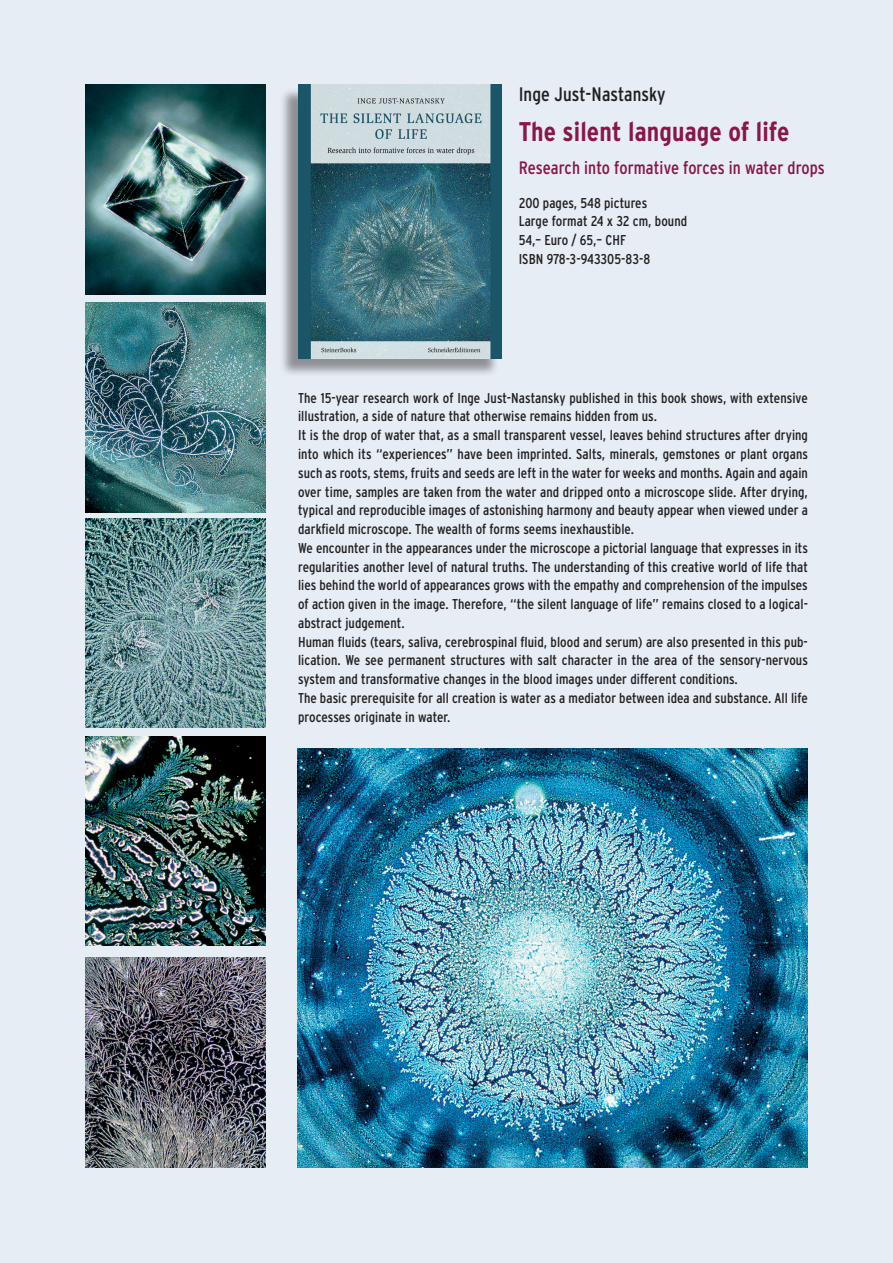
<style>
.page{position:relative;width:893px;height:1263px;background:#e6edf5}
.page>*{position:absolute;margin:0;border:0;box-sizing:border-box;transform-origin:0 0}
.t1{font:700 condensed 27px "Interstate";letter-spacing:.005em;color:#881747}
.t2{font:condensed 19.5px "Interstate";letter-spacing:.005em;color:#231f20}
.t3{font:condensed 18px "Interstate";letter-spacing:.005em;color:#881747}
.t4{font:condensed 14.25px/18.8px "Interstate";letter-spacing:.005em;color:#231f20}
</style>
<div class="page">
<div style="left:279px;top:87px;width:221px;height:290px;background:#231f20;opacity:.45"></div>
<img style="left:298px;top:85px;width:204px;height:273px">
<img style="left:85px;top:85px;width:180px;height:210px">
<img style="left:85px;top:736px;width:180px;height:210px">
<img style="left:85px;top:303px;width:180px;height:209px">
<img style="left:85px;top:958px;width:180px;height:210px">
<img style="left:85px;top:518px;width:180px;height:210px">
<img style="left:297px;top:748px;width:511px;height:420px">
<h2 class="t2" style="left:519px;top:83px;width:149px">Inge Just-Nastansky</h2>
<h1 class="t1" style="left:519px;top:116px;width:272px">The silent language of life</h1>
<p class="t3" style="left:519px;top:158px;width:308px">Research into formative forces in water drops</p>
<p class="t4" style="left:519px;top:193px;width:170px">200 pages, 548 pictures<br>Large format 24 x 32 cm, bound<br>54,– Euro / 65,– CHF<br>ISBN 978-3-943305-83-8</p>
<p class="t4" style="left:298px;top:388px;width:511px">The 15-year research work of Inge Just-Nastansky published in this book shows, with extensive illustration, a side of nature that otherwise remains hidden from us.<br>It is the drop of water that, as a small transparent vessel, leaves behind structures after drying into which its “experiences” have been imprinted. Salts, minerals, gemstones or plant organs such as roots, stems, fruits and seeds are left in the water for weeks and months. Again and again over time, samples are taken from the water and dripped onto a microscope slide. After drying, typical and reproducible images of astonishing harmony and beauty appear when viewed under a darkfield microscope. The wealth of forms seems inexhaustible.<br>We encounter in the appearances under the microscope a pictorial language that expresses in its regularities another level of natural truths. The understanding of this creative world of life that lies behind the world of appearances grows with the empathy and comprehension of the impulses of action given in the image. Therefore, “the silent language of life” remains closed to a logical&shy;abstract judgement.<br>Human fluids (tears, saliva, cerebrospinal fluid, blood and serum) are also presented in this pub&shy;lication. We see permanent structures with salt character in the area of the sensory-nervous system and transformative changes in the blood images under different conditions.<br>The basic prerequisite for all creation is water as a mediator between idea and substance. All life processes originate in water.</p>
</div>
